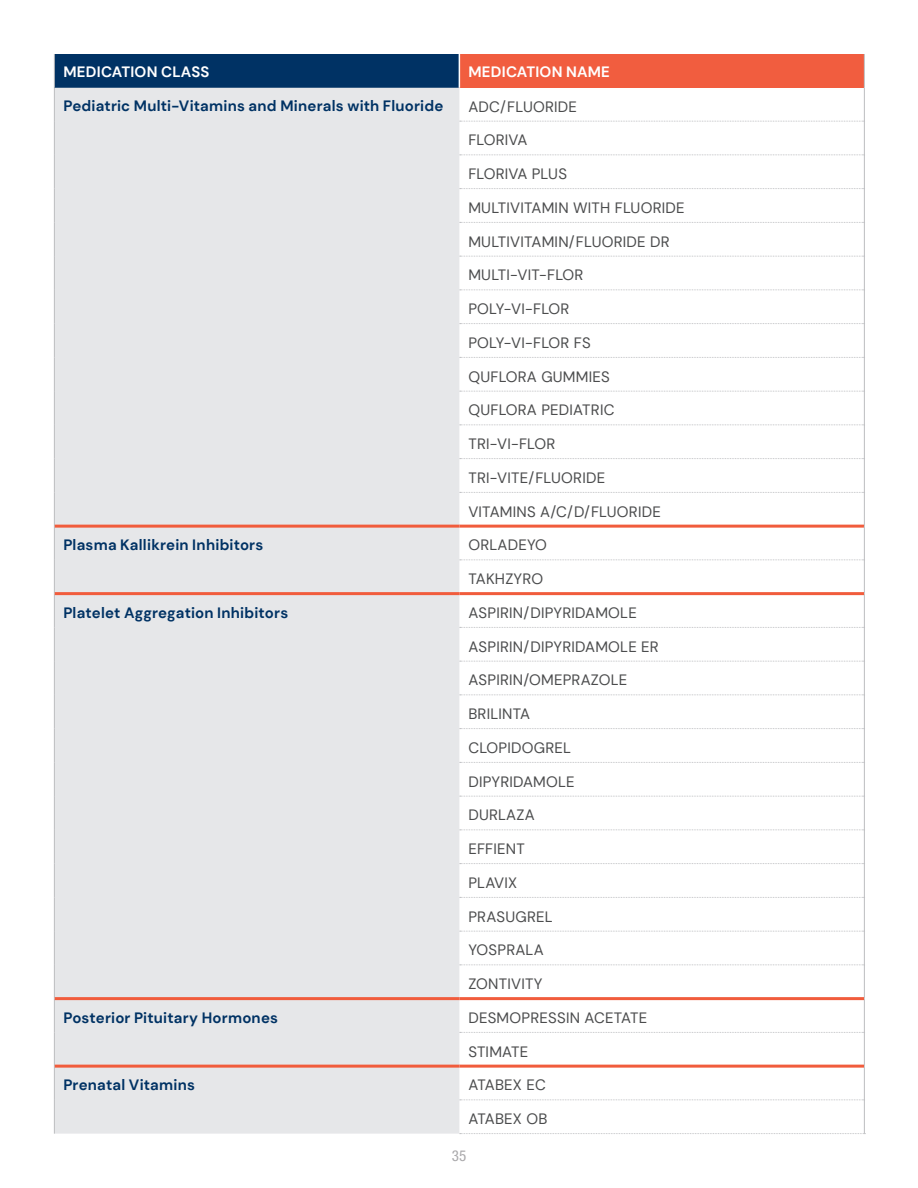
<style>
.page{position:relative;width:918px;height:1188px;background:#fff}
.page>*{position:absolute;margin:0;border:0;box-sizing:border-box;transform-origin:0 0}
.TLB_Body_CAPS{font:15px "DM Sans";letter-spacing:.015em;color:#4b4c4d}
.TLB_HD_10_12_3005{font:700 15px "DM Sans";letter-spacing:.015em;color:#003264}
.TBL_HD_10_12_100W{font:700 15px "DM Sans";letter-spacing:.015em;color:#fff}
.t1{font:condensed 15px "Helvetica Neue LT Std";color:#a9a8aa}
</style>
<div class="page">
<div style="left:54px;top:54px;width:405px;height:34px;background:#003264"></div>
<div style="left:459px;top:54px;width:405px;height:34px;background:#f15d3f"></div>
<div style="left:55px;top:88px;width:404px;height:1046px;background:#e6e7e9"></div>
<hr style="left:459px;top:54px;width:1px;height:34px;background:#fff">
<hr style="left:864px;top:121px;width:1px;height:34px;background:#bcbdc0">
<hr style="left:864px;top:155px;width:1px;height:34px;background:#bcbdc0">
<hr style="left:864px;top:189px;width:1px;height:33px;background:#bcbdc0">
<hr style="left:864px;top:222px;width:1px;height:34px;background:#bcbdc0">
<hr style="left:864px;top:256px;width:1px;height:34px;background:#bcbdc0">
<hr style="left:864px;top:290px;width:1px;height:34px;background:#bcbdc0">
<hr style="left:864px;top:324px;width:1px;height:33px;background:#bcbdc0">
<hr style="left:864px;top:357px;width:1px;height:34px;background:#bcbdc0">
<hr style="left:864px;top:391px;width:1px;height:34px;background:#bcbdc0">
<hr style="left:864px;top:425px;width:1px;height:34px;background:#bcbdc0">
<hr style="left:864px;top:459px;width:1px;height:33px;background:#bcbdc0">
<hr style="left:864px;top:492px;width:1px;height:34px;background:#bcbdc0">
<hr style="left:864px;top:560px;width:1px;height:34px;background:#bcbdc0">
<hr style="left:864px;top:594px;width:1px;height:33px;background:#bcbdc0">
<hr style="left:864px;top:627px;width:1px;height:34px;background:#bcbdc0">
<hr style="left:864px;top:661px;width:1px;height:34px;background:#bcbdc0">
<hr style="left:864px;top:695px;width:1px;height:34px;background:#bcbdc0">
<hr style="left:864px;top:729px;width:1px;height:33px;background:#bcbdc0">
<hr style="left:864px;top:762px;width:1px;height:34px;background:#bcbdc0">
<hr style="left:864px;top:796px;width:1px;height:34px;background:#bcbdc0">
<hr style="left:864px;top:830px;width:1px;height:34px;background:#bcbdc0">
<hr style="left:864px;top:864px;width:1px;height:33px;background:#bcbdc0">
<hr style="left:864px;top:897px;width:1px;height:34px;background:#bcbdc0">
<hr style="left:864px;top:931px;width:1px;height:34px;background:#bcbdc0">
<hr style="left:864px;top:965px;width:1px;height:34px;background:#bcbdc0">
<hr style="left:864px;top:999px;width:1px;height:33px;background:#bcbdc0">
<hr style="left:864px;top:1032px;width:1px;height:34px;background:#bcbdc0">
<hr style="left:864px;top:1066px;width:1px;height:34px;background:#bcbdc0">
<hr style="left:864px;top:1100px;width:1px;height:33px;background:#bcbdc0">
<hr style="left:54px;top:222px;width:1px;height:34px;background:#bcbdc0">
<hr style="left:54px;top:256px;width:1px;height:34px;background:#bcbdc0">
<hr style="left:54px;top:290px;width:1px;height:34px;background:#bcbdc0">
<hr style="left:54px;top:324px;width:1px;height:33px;background:#bcbdc0">
<hr style="left:54px;top:357px;width:1px;height:34px;background:#bcbdc0">
<hr style="left:54px;top:391px;width:1px;height:34px;background:#bcbdc0">
<hr style="left:54px;top:425px;width:1px;height:34px;background:#bcbdc0">
<hr style="left:54px;top:459px;width:1px;height:33px;background:#bcbdc0">
<hr style="left:54px;top:492px;width:1px;height:34px;background:#bcbdc0">
<hr style="left:54px;top:560px;width:1px;height:34px;background:#bcbdc0">
<hr style="left:54px;top:594px;width:1px;height:33px;background:#bcbdc0">
<hr style="left:54px;top:627px;width:1px;height:34px;background:#bcbdc0">
<hr style="left:54px;top:661px;width:1px;height:34px;background:#bcbdc0">
<hr style="left:54px;top:695px;width:1px;height:34px;background:#bcbdc0">
<hr style="left:54px;top:729px;width:1px;height:33px;background:#bcbdc0">
<hr style="left:54px;top:762px;width:1px;height:34px;background:#bcbdc0">
<hr style="left:54px;top:796px;width:1px;height:34px;background:#bcbdc0">
<hr style="left:54px;top:830px;width:1px;height:34px;background:#bcbdc0">
<hr style="left:54px;top:864px;width:1px;height:33px;background:#bcbdc0">
<hr style="left:54px;top:897px;width:1px;height:34px;background:#bcbdc0">
<hr style="left:54px;top:931px;width:1px;height:34px;background:#bcbdc0">
<hr style="left:54px;top:965px;width:1px;height:34px;background:#bcbdc0">
<hr style="left:54px;top:999px;width:1px;height:33px;background:#bcbdc0">
<hr style="left:54px;top:1032px;width:1px;height:34px;background:#bcbdc0">
<hr style="left:54px;top:1066px;width:1px;height:34px;background:#bcbdc0">
<hr style="left:54px;top:1100px;width:1px;height:34px;background:#bcbdc0">
<hr style="left:54px;top:54px;width:1px;height:34px;background:#bcbdc0">
<hr style="left:864px;top:54px;width:1px;height:34px;background:#bcbdc0">
<svg style="left:460px;top:154px;width:404px;height:1px"></svg>
<svg style="left:460px;top:188px;width:404px;height:1px"></svg>
<svg style="left:460px;top:222px;width:404px;height:1px"></svg>
<svg style="left:460px;top:256px;width:404px;height:1px"></svg>
<svg style="left:460px;top:290px;width:404px;height:1px"></svg>
<svg style="left:460px;top:323px;width:404px;height:1px"></svg>
<svg style="left:460px;top:357px;width:404px;height:1px"></svg>
<svg style="left:460px;top:391px;width:404px;height:1px"></svg>
<svg style="left:460px;top:424px;width:404px;height:1px"></svg>
<svg style="left:460px;top:458px;width:404px;height:1px"></svg>
<svg style="left:460px;top:492px;width:404px;height:1px"></svg>
<svg style="left:460px;top:627px;width:404px;height:1px"></svg>
<svg style="left:460px;top:661px;width:404px;height:1px"></svg>
<svg style="left:460px;top:694px;width:404px;height:1px"></svg>
<svg style="left:460px;top:728px;width:404px;height:1px"></svg>
<svg style="left:460px;top:762px;width:404px;height:1px"></svg>
<svg style="left:460px;top:796px;width:404px;height:1px"></svg>
<svg style="left:460px;top:830px;width:404px;height:1px"></svg>
<svg style="left:460px;top:863px;width:404px;height:1px"></svg>
<svg style="left:460px;top:897px;width:404px;height:1px"></svg>
<svg style="left:460px;top:931px;width:404px;height:1px"></svg>
<svg style="left:460px;top:964px;width:404px;height:1px"></svg>
<svg style="left:460px;top:1032px;width:404px;height:1px"></svg>
<svg style="left:460px;top:1100px;width:404px;height:1px"></svg>
<svg style="left:460px;top:1133px;width:405px;height:1px"></svg>
<hr style="left:54px;top:88px;width:1px;height:33px;background:#bcbdc0">
<hr style="left:54px;top:121px;width:1px;height:34px;background:#bcbdc0">
<hr style="left:55px;top:1065px;width:404px;height:3px;background:#f15c3c">
<hr style="left:459px;top:1065px;width:405px;height:3px;background:#f15c3c">
<hr style="left:55px;top:997px;width:404px;height:3px;background:#f15c3c">
<hr style="left:459px;top:997px;width:405px;height:3px;background:#f15c3c">
<hr style="left:55px;top:592px;width:404px;height:3px;background:#f15c3c">
<hr style="left:459px;top:592px;width:405px;height:3px;background:#f15c3c">
<hr style="left:54px;top:526px;width:1px;height:34px;background:#bcbdc0">
<hr style="left:55px;top:525px;width:404px;height:3px;background:#f15c3c">
<hr style="left:864px;top:88px;width:1px;height:33px;background:#bcbdc0">
<svg style="left:460px;top:121px;width:404px;height:1px"></svg>
<hr style="left:459px;top:525px;width:405px;height:3px;background:#f15c3c">
<hr style="left:864px;top:526px;width:1px;height:34px;background:#bcbdc0">
<svg style="left:460px;top:560px;width:404px;height:1px"></svg>
<hr style="left:54px;top:155px;width:1px;height:34px;background:#bcbdc0">
<hr style="left:54px;top:189px;width:1px;height:33px;background:#bcbdc0">
<p class="TBL_HD_10_12_100W" style="left:63px;top:62px;width:148px">MEDICATION CLASS</p>
<p class="TBL_HD_10_12_100W" style="left:468px;top:62px;width:143px">MEDICATION NAME</p>
<p class="TLB_HD_10_12_3005" style="left:63px;top:97px;width:382px">Pediatric Multi-Vitamins and Minerals with Fluoride</p>
<p class="TLB_Body_CAPS" style="left:468px;top:97px;width:110px">ADC/FLUORIDE</p>
<p class="TLB_Body_CAPS" style="left:468px;top:131px;width:60px">FLORIVA</p>
<p class="TLB_Body_CAPS" style="left:468px;top:165px;width:100px">FLORIVA PLUS</p>
<p class="TLB_Body_CAPS" style="left:468px;top:198px;width:218px">MULTIVITAMIN WITH FLUORIDE</p>
<p class="TLB_Body_CAPS" style="left:468px;top:232px;width:203px">MULTIVITAMIN/FLUORIDE DR</p>
<p class="TLB_Body_CAPS" style="left:468px;top:266px;width:117px">MULTI-VIT-FLOR</p>
<p class="TLB_Body_CAPS" style="left:468px;top:300px;width:102px">POLY-VI-FLOR</p>
<p class="TLB_Body_CAPS" style="left:468px;top:333px;width:124px">POLY-VI-FLOR FS</p>
<p class="TLB_Body_CAPS" style="left:468px;top:367px;width:143px">QUFLORA GUMMIES</p>
<p class="TLB_Body_CAPS" style="left:468px;top:401px;width:148px">QUFLORA PEDIATRIC</p>
<p class="TLB_Body_CAPS" style="left:468px;top:435px;width:88px">TRI-VI-FLOR</p>
<p class="TLB_Body_CAPS" style="left:468px;top:468px;width:138px">TRI-VITE/FLUORIDE</p>
<p class="TLB_Body_CAPS" style="left:468px;top:502px;width:194px">VITAMINS A/C/D/FLUORIDE</p>
<p class="TLB_HD_10_12_3005" style="left:63px;top:535px;width:202px">Plasma Kallikrein Inhibitors</p>
<p class="TLB_Body_CAPS" style="left:468px;top:536px;width:80px">ORLADEYO</p>
<p class="TLB_Body_CAPS" style="left:468px;top:570px;width:77px">TAKHZYRO</p>
<p class="TLB_HD_10_12_3005" style="left:63px;top:603px;width:226px">Platelet Aggregation Inhibitors</p>
<p class="TLB_Body_CAPS" style="left:468px;top:603px;width:170px">ASPIRIN/DIPYRIDAMOLE</p>
<p class="TLB_Body_CAPS" style="left:468px;top:637px;width:192px">ASPIRIN/DIPYRIDAMOLE ER</p>
<p class="TLB_Body_CAPS" style="left:468px;top:671px;width:161px">ASPIRIN/OMEPRAZOLE</p>
<p class="TLB_Body_CAPS" style="left:468px;top:705px;width:63px">BRILINTA</p>
<p class="TLB_Body_CAPS" style="left:468px;top:738px;width:104px">CLOPIDOGREL</p>
<p class="TLB_Body_CAPS" style="left:468px;top:772px;width:108px">DIPYRIDAMOLE</p>
<p class="TLB_Body_CAPS" style="left:468px;top:806px;width:68px">DURLAZA</p>
<p class="TLB_Body_CAPS" style="left:468px;top:840px;width:58px">EFFIENT</p>
<p class="TLB_Body_CAPS" style="left:468px;top:873px;width:50px">PLAVIX</p>
<p class="TLB_Body_CAPS" style="left:468px;top:907px;width:86px">PRASUGREL</p>
<p class="TLB_Body_CAPS" style="left:468px;top:941px;width:77px">YOSPRALA</p>
<p class="TLB_Body_CAPS" style="left:468px;top:975px;width:76px">ZONTIVITY</p>
<p class="TLB_HD_10_12_3005" style="left:63px;top:1008px;width:216px">Posterior Pituitary Hormones</p>
<p class="TLB_Body_CAPS" style="left:468px;top:1008px;width:180px">DESMOPRESSIN ACETATE</p>
<p class="TLB_Body_CAPS" style="left:468px;top:1042px;width:61px">STIMATE</p>
<p class="TLB_HD_10_12_3005" style="left:63px;top:1075px;width:133px">Prenatal Vitamins</p>
<p class="TLB_Body_CAPS" style="left:468px;top:1076px;width:79px">ATABEX EC</p>
<p class="TLB_Body_CAPS" style="left:468px;top:1110px;width:81px">ATABEX OB</p>
<p class="t1" style="left:452px;top:1147px;width:16px">35</p>
</div>
